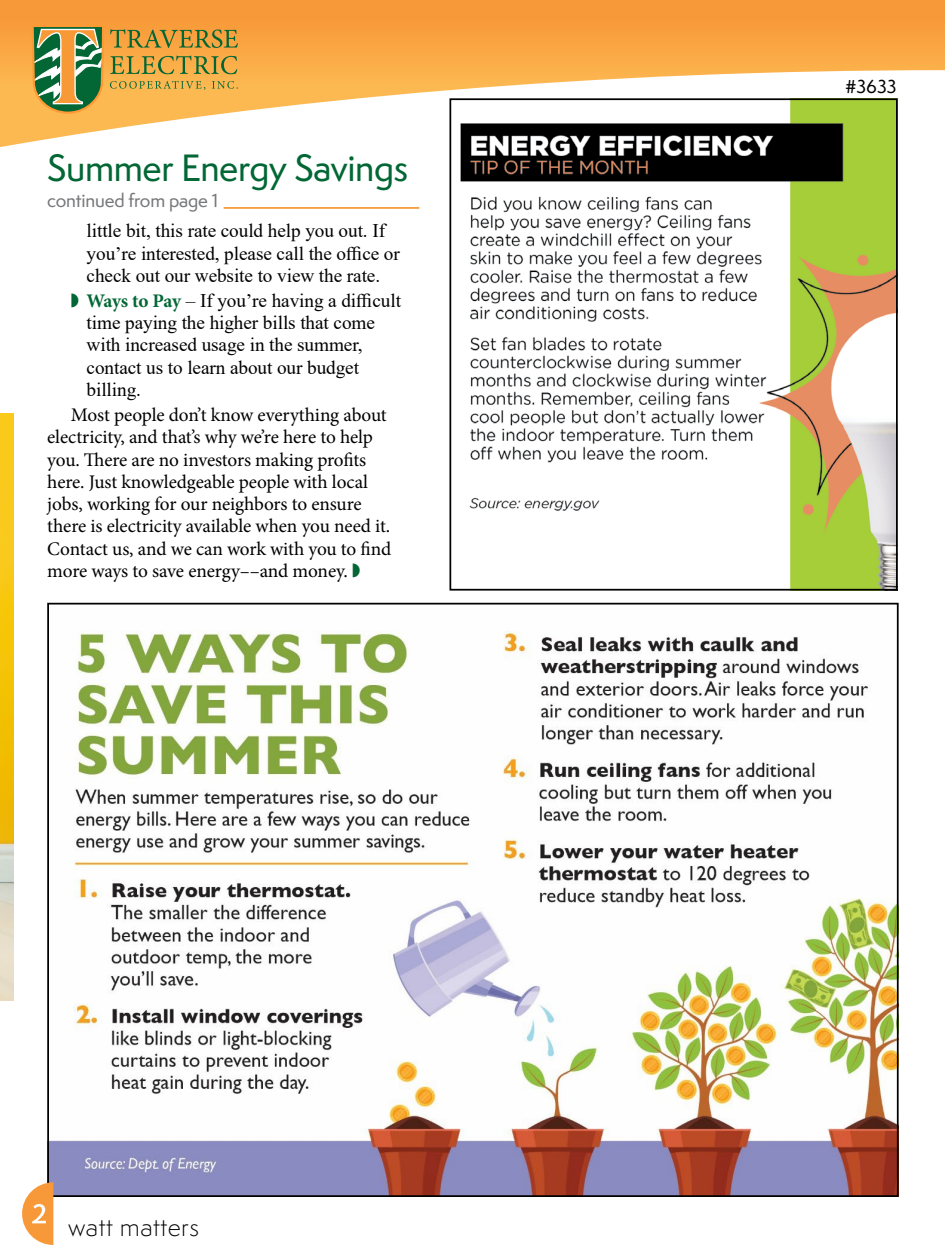
<style>
.page{position:relative;width:945px;height:1260px;background:#fff}
.page>*{position:absolute;margin:0;border:0;box-sizing:border-box;transform-origin:0 0}
.t1{font:500 35px "Semplicita Pro";letter-spacing:-.01em;color:#036735}
.t2{font:300 24.5px "Semplicita Pro";letter-spacing:.02em;color:#000}
.t3{font:19.25px/22.2px "Minion Pro";letter-spacing:-.01em;color:#000}
.t4{font:19.25px/22.2px "Times New Roman";letter-spacing:-.005em;color:#000}
.t5{font:500 17.5px "Semplicita Pro";letter-spacing:-.01em;color:#77787b}
.t6{font:500 17.5px "Semplicita Pro";color:#000}
.s1{color:#036735}
.s2{font-family:"Minion Pro";font-weight:700;color:#036735}
</style>
<div class="page">
<img style="left:50px;top:631px;width:846px;height:563px">
<img style="left:0;top:413px;width:14px;height:588px">
<svg style="left:22px;top:1182px;width:31px;height:63px"></svg>
<svg style="left:0;top:0;width:945px;height:147px"></svg>
<svg style="left:32px;top:25px;width:206px;height:89px;background:#c0a04e"></svg>
<img style="left:452px;top:101px;width:443px;height:487px">
<div style="left:449px;top:98px;width:449px;height:493px;border:2px solid #000"></div>
<hr style="left:224px;top:207px;width:195px;height:2px;background:#f89939">
<h1 class="t1" style="left:47px;top:143px;width:362px">Summer Energy Savings</h1>
<p class="t5" style="left:47px;top:188px;width:173px">continued from page 1</p>
<p class="t4" style="left:87px;top:219px;width:315px">little bit, this rate could help you out. If you’re interested, please call the office or check out our website to view the rate.</p>
<p class="t4" style="left:87px;top:289px;width:316px;text-indent:-16px"><span class="s1">◗</span> <span class="s2">Ways to Pay</span> – If you’re having a difficult time paying the higher bills that come with increased usage in the summer, contact us to learn about our budget billing.</p>
<p class="t3" style="left:47px;top:404px;width:346px;text-indent:24px">Most people don’t know everything about electricity, and that’s why we’re here to help you. There are no investors making profits here. Just knowledgeable people with local jobs, working for our neighbors to ensure there is electricity available when you need it.<br>Contact us, and we can work with you to find more ways to save energy––and money. <span class="s1">◗</span></p>
<p class="t2" style="left:68px;top:1211px;width:132px">watt matters</p>
<p class="t6" style="left:845px;top:74px;width:53px">#3633</p>
</div>
